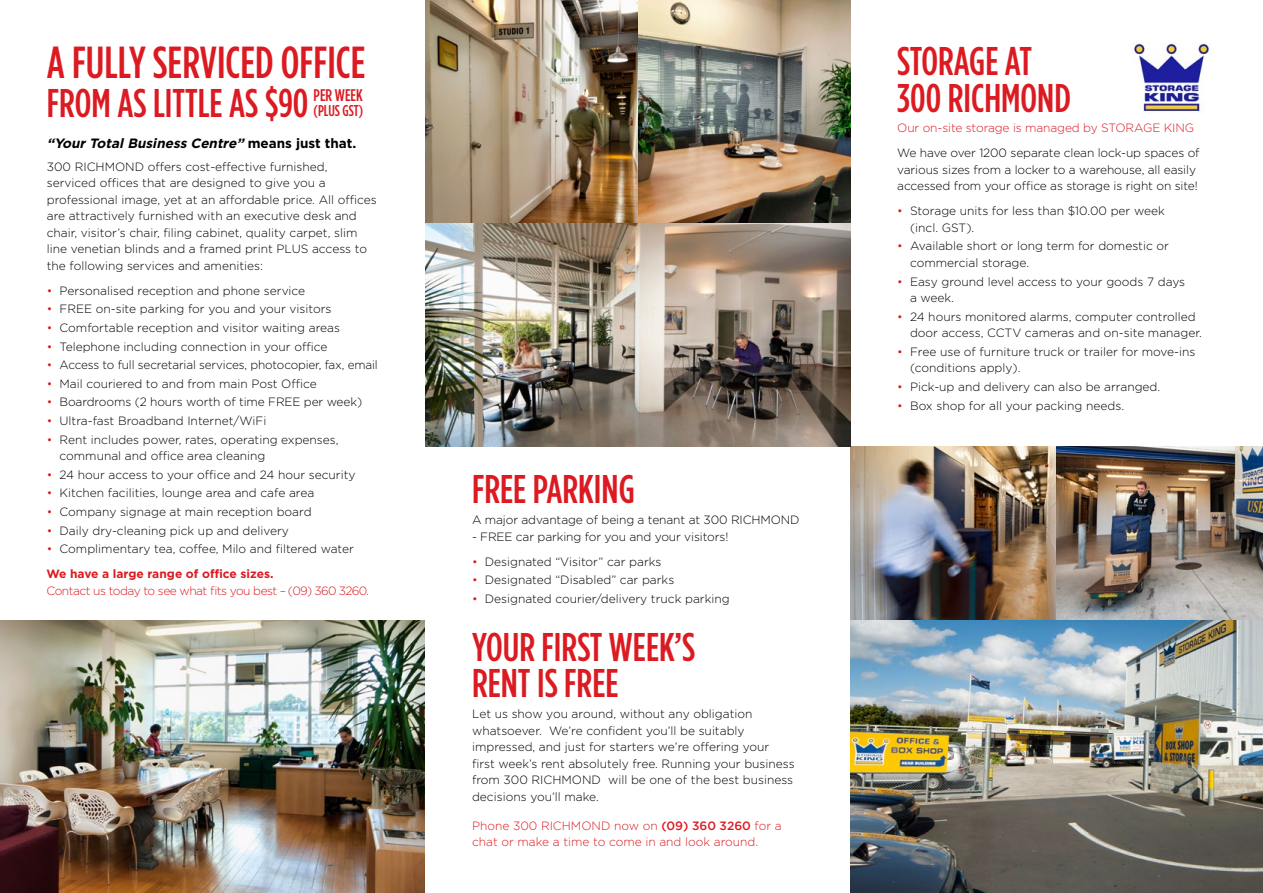
<style>
.page{position:relative;width:1263px;height:893px;background:#fff}
.page>*{position:absolute;margin:0;border:0;box-sizing:border-box;transform-origin:0 0}
.t1{font:500 44.85px "Gotham Condensed";color:#db1a21}
.t2{font:500 40.05px/36.6px "Gotham Condensed";color:#db1a21}
.t3{font:500 16.95px "Gotham Condensed";color:#db1a21}
.t4{font:500 15.75px "Gotham Condensed";color:#db1a21}
.t5{font:italic 700 13.5px "Gotham";color:#000}
.t6{font:300 12px/16.5px "Gotham";color:#000}
.t7{font:300 12px/16.5px "Gotham";letter-spacing:-.01em;color:#db1a21}
.t8{font:300 12px "Gotham";letter-spacing:-.04em;color:#db1a21}
.s1{font-style:normal}
.s2{color:#db1a21}
.s3{font-weight:700;color:#db1a21}
.s4{font-weight:500}
</style>
<div class="page">
<img style="left:850px;top:446px;width:207px;height:175px">
<img style="left:1057px;top:446px;width:206px;height:175px">
<img style="left:850px;top:621px;width:413px;height:272px">
<img style="left:425px;top:223px;width:425px;height:223px">
<img style="left:638px;top:0;width:212px;height:223px">
<img style="left:1132px;top:43px;width:79px;height:69px">
<img style="left:0;top:621px;width:425px;height:272px">
<img style="left:425px;top:0;width:213px;height:223px">
<h1 class="t1" style="left:47px;top:38px;width:320px">A FULLY SERVICED OFFICE</h1>
<h2 class="t2" style="left:47px;top:84px;width:263px">FROM AS LITTLE AS $90</h2>
<h3 class="t3" style="left:314px;top:85px;width:30px">PER WEEK</h3>
<h3 class="t4" style="left:314px;top:102px;width:51px">(PLUS GST)</h3>
<p class="t5" style="left:47px;top:134px;width:311px">“YourTotalBusinessCentre” <span class="s1">m e a n s j u s t t h a t .</span></p>
<p class="t6" style="left:47px;top:158px;width:331px">300 RICHMOND offers cost-effective furnished, serviced offices that are designed to give you a professional image, yet at an affordable price. All offices are attractively furnished with an executive desk and chair, visitor’s chair, filing cabinet, quality carpet, slim line venetian blinds and a framed print PLUS access to the following services and amenities:</p>
<p class="t6" style="left:47px;top:282px;width:260px"><span class="s2">•</span> Personalised reception and phone service</p>
<p class="t6" style="left:47px;top:300px;width:286px"><span class="s2">•</span> FREE on-site parking for you and your visitors</p>
<p class="t6" style="left:47px;top:319px;width:295px"><span class="s2">•</span> Comfortable reception and visitor waiting areas</p>
<p class="t6" style="left:47px;top:338px;width:282px"><span class="s2">•</span> Telephone including connection in your office</p>
<p class="t6" style="left:47px;top:356px;width:333px"><span class="s2">•</span> Access to full secretarial services, photocopier, fax, email</p>
<p class="t6" style="left:47px;top:375px;width:272px"><span class="s2">•</span> Mail couriered to and from main Post Office</p>
<p class="t6" style="left:47px;top:394px;width:317px"><span class="s2">•</span> Boardrooms (2 hours worth of time FREE per week)</p>
<p class="t6" style="left:47px;top:412px;width:221px"><span class="s2">•</span> Ultra-fast Broadband Internet/WiFi</p>
<p class="t6" style="left:60px;top:431px;width:281px;text-indent:-13px"><span class="s2">•</span> Rent includes power, rates, operating expenses, communal and office area cleaning</p>
<p class="t6" style="left:47px;top:466px;width:310px"><span class="s2">•</span> 24 hour access to your office and 24 hour security</p>
<p class="t6" style="left:47px;top:485px;width:269px"><span class="s2">•</span> Kitchen facilities, lounge area and cafe area</p>
<p class="t6" style="left:47px;top:503px;width:266px"><span class="s2">•</span> Company signage at main reception board</p>
<p class="t6" style="left:47px;top:522px;width:244px"><span class="s2">•</span> Daily dry-cleaning pick up and delivery</p>
<p class="t6" style="left:46px;top:536px;width:309px;line-height:25px"><span class="s2">•</span> Complimentary tea, coffee, Milo and filtered water<br><span class="s3">We have a large range of office sizes.</span></p>
<p class="t8" style="left:46px;top:583px;width:324px">Contact us today to see what fits you best – (09) 360 3260.</p>
<h2 class="t2" style="left:472px;top:470px;width:162px">FREE PARKING</h2>
<p class="t6" style="left:472px;top:511px;width:329px">A major advantage of being a tenant at 300 RICHMOND</p>
<p class="t6" style="left:472px;top:528px;width:258px">- FREE car parking for you and your visitors!</p>
<p class="t6" style="left:472px;top:553px;width:191px"><span class="s2">•</span> Designated “Visitor” car parks</p>
<p class="t6" style="left:472px;top:571px;width:204px"><span class="s2">•</span> Designated “Disabled” car parks</p>
<p class="t6" style="left:472px;top:590px;width:259px"><span class="s2">•</span> Designated courier/delivery truck parking</p>
<h2 class="t2" style="left:472px;top:628px;width:225px">YOUR FIRST WEEK’S<br>RENT IS FREE</h2>
<p class="t6" style="left:472px;top:705px;width:324px">Let us show you around, without any obligation whatsoever. We’re confident you’ll be suitably impressed, and just for starters we’re offering your first week’s rent absolutely free. Running your business from 300 RICHMOND will be one of the best business decisions you’ll make.</p>
<p class="t7" style="left:472px;top:817px;width:311px">Phone 300 RICHMOND now on <span class="s4">(09) 360 3260</span> for a chat or make a time to come in and look around.</p>
<h2 class="t2" style="left:897px;top:42px;width:175px">STORAGE AT<br>300 RICHMOND</h2>
<p class="t7" style="left:897px;top:119px;width:298px">Our on-site storage is managed by STORAGE KING</p>
<p class="t6" style="left:897px;top:144px;width:304px">We have over 1200 separate clean lock-up spaces of various sizes from a locker to a warehouse, all easily accessed from your office as storage is right on site!</p>
<p class="t6" style="left:910px;top:203px;width:256px;text-indent:-13px"><span class="s2">•</span> Storage units for less than $10.00 per week (incl. GST).</p>
<p class="t6" style="left:910px;top:238px;width:260px;text-indent:-13px"><span class="s2">•</span> Available short or long term for domestic or commercial storage.</p>
<p class="t6" style="left:910px;top:273px;width:277px;text-indent:-13px"><span class="s2">•</span> Easy ground level access to your goods 7 days a week.</p>
<p class="t6" style="left:910px;top:308px;width:293px;text-indent:-13px"><span class="s2">•</span> 24 hours monitored alarms, computer controlled door access, CCTV cameras and on-site manager.</p>
<p class="t6" style="left:910px;top:343px;width:287px;text-indent:-13px"><span class="s2">•</span> Free use of furniture truck or trailer for move-ins (conditions apply).</p>
<p class="t6" style="left:897px;top:378px;width:265px"><span class="s2">•</span> Pick-up and delivery can also be arranged.</p>
<p class="t6" style="left:897px;top:397px;width:228px"><span class="s2">•</span> Box shop for all your packing needs.</p>
</div>
